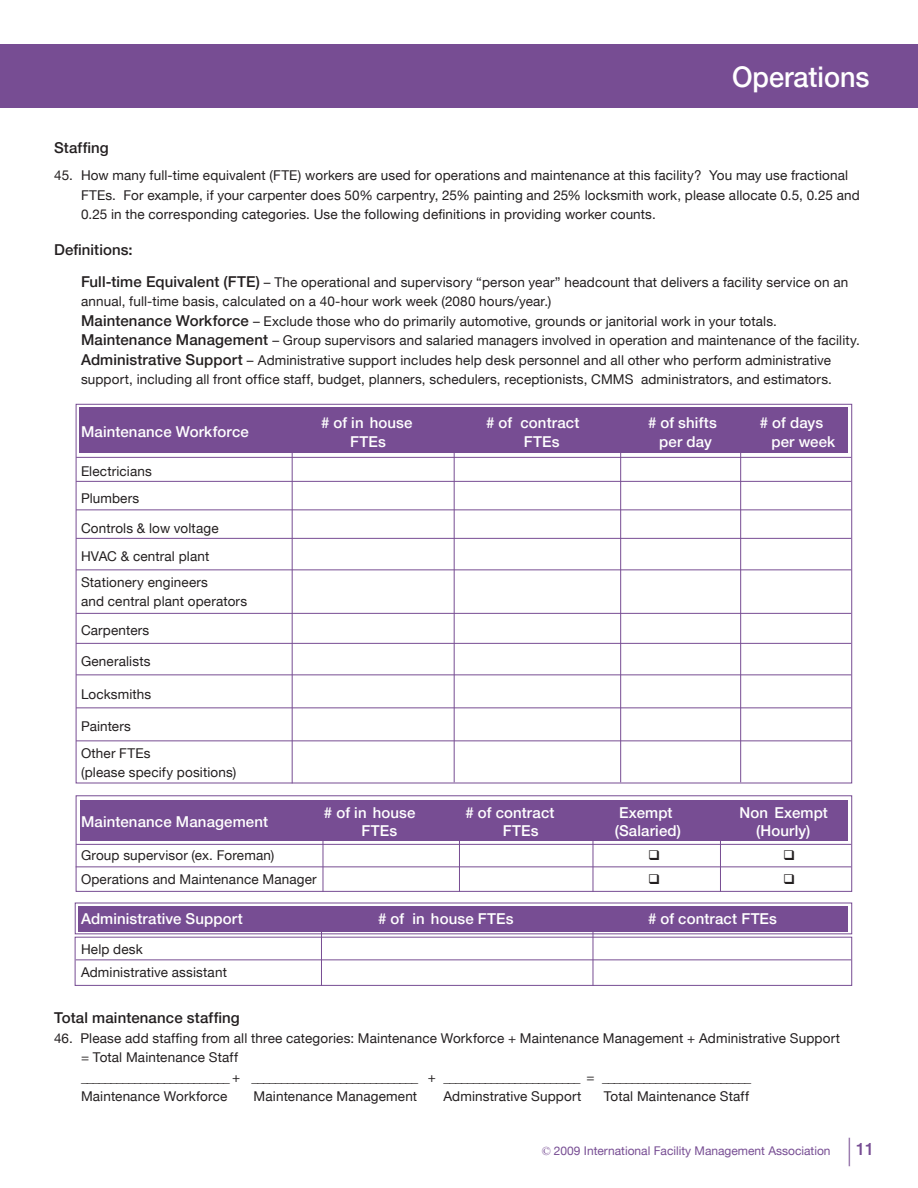
<style>
.page{position:relative;width:918px;height:1188px;background:#fff}
.page>*{position:absolute;margin:0;border:0;box-sizing:border-box;transform-origin:0 0}
.t1{font:500 28.5px "Helvetica Neue LT";color:#fff;scale:.95 1}
.t2{font:500 17.1px "Helvetica Neue LT";color:#774d93;scale:.95 1}
.t3{font:500 15px "Helvetica Neue LT";letter-spacing:.01em;color:#fff}
.t4{font:500 15px "Helvetica Neue LT";letter-spacing:.01em;color:#231f20}
.t5{font:13.5px/19.5px "Helvetica Neue LT";letter-spacing:.01em;color:#231f20}
.t6{font:12px "Helvetica Neue LT";color:#774d93}
.s1{font-weight:500;font-size:15px}
.s2{font-family:"Times New Roman"}
.s3{font-weight:100;font-size:28.5px}
</style>
<div class="page">
<div style="left:0;top:44px;width:918px;height:64px;background:#774d93"></div>
<svg style="left:74px;top:404px;width:778px;height:531px"></svg>
<div style="left:80px;top:800px;width:767px;height:41px;background:#774d93"></div>
<div style="left:78px;top:906px;width:770px;height:26px;background:#774d93"></div>
<div style="left:79px;top:408px;width:769px;height:45px;background:#774d93"></div>
<div style="left:75px;top:937px;width:777px;height:49px;border:1px solid #774d93"></div>
<hr style="left:76px;top:457px;width:775px;height:1px;background:#774d93">
<hr style="left:76px;top:844px;width:775px;height:1px;background:#774d93">
<hr style="left:76px;top:959px;width:775px;height:1px;background:#774d93">
<hr style="left:76px;top:866px;width:775px;height:1px;background:#774d93">
<hr style="left:76px;top:481px;width:775px;height:1px;background:#774d93">
<hr style="left:76px;top:509px;width:775px;height:1px;background:#774d93">
<hr style="left:76px;top:538px;width:775px;height:1px;background:#774d93">
<hr style="left:76px;top:569px;width:775px;height:1px;background:#774d93">
<hr style="left:76px;top:613px;width:775px;height:1px;background:#774d93">
<hr style="left:76px;top:643px;width:775px;height:1px;background:#774d93">
<hr style="left:76px;top:674px;width:775px;height:1px;background:#774d93">
<hr style="left:76px;top:707px;width:775px;height:1px;background:#774d93">
<hr style="left:76px;top:740px;width:775px;height:1px;background:#774d93">
<hr style="left:323px;top:809px;width:1px;height:83px;background:#774d93">
<hr style="left:459px;top:812px;width:1px;height:80px;background:#774d93">
<hr style="left:593px;top:813px;width:1px;height:79px;background:#774d93">
<hr style="left:720px;top:812px;width:1px;height:80px;background:#774d93">
<hr style="left:593px;top:911px;width:1px;height:75px;background:#774d93">
<hr style="left:321px;top:913px;width:1px;height:73px;background:#774d93">
<hr style="left:292px;top:412px;width:1px;height:371px;background:#774d93">
<hr style="left:454px;top:417px;width:1px;height:365px;background:#774d93">
<hr style="left:620px;top:415px;width:1px;height:367px;background:#774d93">
<hr style="left:740px;top:416px;width:1px;height:366px;background:#774d93">
<svg style="left:702px;top:884px;width:14px;height:1px"></svg>
<svg style="left:649px;top:850px;width:25px;height:11px"></svg>
<svg style="left:702px;top:850px;width:92px;height:11px"></svg>
<svg style="left:649px;top:874px;width:25px;height:11px"></svg>
<svg style="left:756px;top:874px;width:38px;height:11px"></svg>
<p class="t1" style="left:732px;top:60px;width:146px">Operations</p>
<p class="t4" style="left:54px;top:139px;width:56px">Staffing</p>
<p class="t5" style="left:81px;top:165px;width:780px;text-indent:-27px">45. How many full-time equivalent (FTE) workers are used for operations and maintenance at this facility? You may use fractional<br>FTEs. For example, if your carpenter does 50% carpentry, 25% painting and 25% locksmith work, please allocate 0.5, 0.25 and<br>0.25 in the corresponding categories. Use the following definitions in providing worker counts.</p>
<p class="t4" style="left:54px;top:241px;width:80px">Definitions:</p>
<p class="t5" style="left:81px;top:272px;width:769px"><span class="s1">Full-time Equivalent (FTE)</span> – The operational and supervisory “person year” headcount that delivers a facility service on an annual, full-time basis, calculated on a 40-hour work week (2080 hours/year.)</p>
<p class="t5" style="left:81px;top:311px;width:698px"><span class="s1">Maintenance Workforce</span> – Exclude those who do primarily automotive, grounds or janitorial work in your totals.</p>
<p class="t5" style="left:81px;top:330px;width:780px"><span class="s1">Maintenance Management</span> – Group supervisors and salaried managers involved in operation and maintenance of the facility.</p>
<p class="t5" style="left:81px;top:350px;width:752px"><span class="s1">Administrative Support</span> – Administrative support includes help desk personnel and all other who perform administrative support, including all front office staff, budget, planners, schedulers, receptionists, CMMS administrators, and estimators.</p>
<p class="t3" style="left:81px;top:422px;width:169px">Maintenance Workforce</p>
<p class="t3" style="left:321px;top:413px;width:93px"># of in house</p>
<p class="t3" style="left:486px;top:413px;width:95px"># of contract</p>
<p class="t3" style="left:648px;top:413px;width:70px"># of shifts</p>
<p class="t3" style="left:760px;top:413px;width:65px"># of days</p>
<p class="t3" style="left:350px;top:433px;width:37px">FTEs</p>
<p class="t3" style="left:524px;top:433px;width:37px">FTEs</p>
<p class="t3" style="left:659px;top:433px;width:54px">per day</p>
<p class="t3" style="left:771px;top:433px;width:65px">per week</p>
<p class="t5" style="left:81px;top:461px;width:72px">Electricians</p>
<p class="t5" style="left:81px;top:488px;width:60px">Plumbers</p>
<p class="t5" style="left:81px;top:518px;width:139px">Controls &amp; low voltage</p>
<p class="t5" style="left:81px;top:546px;width:130px">HVAC &amp; central plant</p>
<p class="t5" style="left:81px;top:572px;width:168px">Stationery engineers<br>and central plant operators</p>
<p class="t5" style="left:81px;top:620px;width:70px">Carpenters</p>
<p class="t5" style="left:81px;top:651px;width:71px">Generalists</p>
<p class="t5" style="left:81px;top:684px;width:72px">Locksmiths</p>
<p class="t5" style="left:81px;top:716px;width:52px">Painters</p>
<p class="t5" style="left:81px;top:743px;width:157px">Other FTEs<br>(please specify positions)</p>
<p class="t3" style="left:81px;top:812px;width:189px">Maintenance Management</p>
<p class="t3" style="left:324px;top:803px;width:93px"># of in house</p>
<p class="t3" style="left:465px;top:803px;width:91px"># of contract</p>
<p class="t3" style="left:619px;top:803px;width:55px">Exempt</p>
<p class="t3" style="left:740px;top:803px;width:90px">Non Exempt</p>
<p class="t3" style="left:362px;top:821px;width:37px">FTEs</p>
<p class="t3" style="left:503px;top:821px;width:37px">FTEs</p>
<p class="t3" style="left:615px;top:821px;width:68px">(Salaried)</p>
<p class="t3" style="left:756px;top:821px;width:56px">(Hourly)</p>
<p class="t5" style="left:81px;top:845px;width:195px">Group supervisor (ex. Foreman)</p>
<p class="t5" style="left:81px;top:869px;width:237px">Operations and Maintenance Manager</p>
<p class="t3" style="left:81px;top:910px;width:163px">Administrative Support</p>
<p class="t3" style="left:378px;top:910px;width:137px"># of in house FTEs</p>
<p class="t3" style="left:648px;top:910px;width:131px"># of contract FTEs</p>
<p class="t5" style="left:81px;top:939px;width:63px">Help desk</p>
<p class="t5" style="left:81px;top:962px;width:147px">Administrative assistant</p>
<p class="t4" style="left:54px;top:1009px;width:187px">Total maintenance staffing</p>
<p class="t5" style="left:54px;top:1028px;width:788px">46. Please add staffing from all three categories: Maintenance Workforce + Maintenance Management + Administrative Support</p>
<p class="t5" style="left:81px;top:1047px;width:159px">= Total Maintenance Staff</p>
<p class="t5" style="left:81px;top:1067px;width:672px">_________________________ + ____________________________ + _______________________ = _________________________</p>
<p class="t5" style="left:81px;top:1086px;width:148px">Maintenance Workforce</p>
<p class="t5" style="left:254px;top:1086px;width:165px">Maintenance Management</p>
<p class="t5" style="left:444px;top:1086px;width:139px">Adminstrative Support</p>
<p class="t5" style="left:604px;top:1086px;width:147px">Total Maintenance Staff</p>
<p class="t6" style="left:542px;top:1144px;width:290px"><span class="s2">©</span> 2009 International Facility Management Association</p>
<p class="t2" style="left:847px;top:1139px;width:31px"><span class="s3">|</span> 11</p>
</div>
